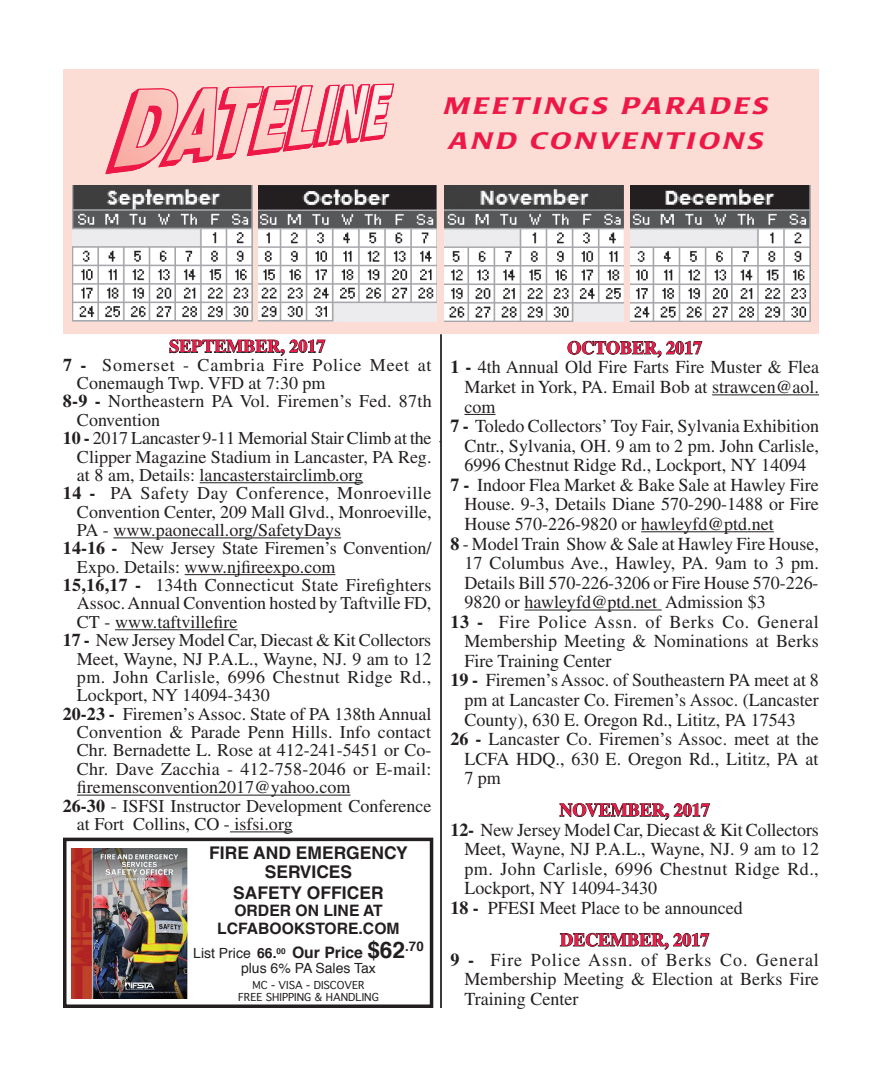
<style>
.page{position:relative;width:882px;height:1071px;background:#fff}
.page>*{position:absolute;margin:0;border:0;box-sizing:border-box;transform-origin:0 0}
.t1{font:italic 500 23.62px/35px "Poppl Laudatio";letter-spacing:.12em;color:#ed1846;scale:1.25 1}
.t2{font:18.38px "Times LT Std";color:#231f20}
.t3{font:700 18.38px "Times LT Std";color:#ed1846}
.t4{font:18.38px "Times LT Std";letter-spacing:.025em;color:#231f20}
.t5{font:18.38px "Times LT Std";letter-spacing:.04em;color:#231f20}
.t6{font:18.38px "Times LT Std";letter-spacing:.05em;color:#231f20}
.t7{font:18.03px "Times LT Std";color:#231f20}
.t8{font:18.03px "Times LT Std";letter-spacing:.025em;color:#231f20}
.t9{font:18.03px "Times LT Std";letter-spacing:.03em;color:#231f20}
.t10{font:18.03px "Times LT Std";letter-spacing:.045em;color:#231f20}
.t11{font:700 18.03px "Times LT Std";color:#ed1846}
.t12{font:700 17.5px/19.2px "Helvetica LT Std";color:#231f20}
.t13{font:700 15.75px/17.5px "Helvetica LT Std";color:#231f20}
.t14{font:14px/14.9px "Helvetica";color:#231f20;text-align:center}
.t15{font:10.5px/12.2px "Geneva";color:#231f20;text-align:center}
.s1{font-weight:700}
.s2{font-weight:700;font-size:15.75px}
.s3{font-weight:700;font-size:22.75px}
</style>
<div class="page">
<div style="left:63px;top:70px;width:756px;height:264px;background:#fcddd6"></div>
<svg style="left:105px;top:84px;width:289px;height:90px"></svg>
<hr style="left:200px;top:482px;width:163px;height:1px;background:#231f20">
<hr style="left:113px;top:537px;width:228px;height:1px;background:#231f20">
<hr style="left:185px;top:574px;width:150px;height:1px;background:#231f20">
<hr style="left:115px;top:629px;width:123px;height:1px;background:#231f20">
<hr style="left:77px;top:795px;width:273px;height:1px;background:#231f20">
<hr style="left:230px;top:831px;width:63px;height:1px;background:#231f20">
<svg style="left:169px;top:339px;width:157px;height:18px"></svg>
<hr style="left:712px;top:394px;width:107px;height:1px;background:#231f20">
<hr style="left:464px;top:414px;width:31px;height:1px;background:#231f20">
<hr style="left:641px;top:531px;width:133px;height:1px;background:#231f20">
<hr style="left:525px;top:610px;width:137px;height:1px;background:#231f20">
<svg style="left:567px;top:340px;width:136px;height:18px"></svg>
<svg style="left:559px;top:803px;width:151px;height:18px"></svg>
<svg style="left:559px;top:932px;width:151px;height:18px"></svg>
<hr style="left:440px;top:334px;width:2px;height:674px;background:#231f20">
<img style="left:73px;top:186px;width:179px;height:135px">
<img style="left:259px;top:186px;width:178px;height:135px">
<img style="left:445px;top:186px;width:178px;height:135px">
<img style="left:630px;top:186px;width:180px;height:135px">
<div style="left:63px;top:838px;width:370px;height:170px;border:4px solid #231f20"></div>
<img style="left:72px;top:849px;width:116px;height:149px">
<p class="t1" style="left:443px;top:89px;width:261px">MEETINGS PARADES<br>AND</p>
<p class="t1" style="left:530px;top:124px;width:188px">CONVENTIONS</p>
<p class="t11" style="left:169px;top:335px;width:158px">SEPTEMBER, 2017</p>
<p class="t10" style="left:63px;top:355px;width:370px"><span class="s1">7 -</span> Somerset - Cambria Fire Police Meet at</p>
<p class="t7" style="left:77px;top:373px;width:250px">Conemaugh Twp. VFD at 7:30 pm</p>
<p class="t7" style="left:63px;top:391px;width:370px"><span class="s1">8-9 -</span> Northeastern PA Vol. Firemen’s Fed. 87th</p>
<p class="t7" style="left:77px;top:410px;width:85px">Convention</p>
<p class="t7" style="left:63px;top:428px;width:370px"><span class="s1">10 -</span> 2017 Lancaster 9-11 Memorial Stair Climb at the</p>
<p class="t7" style="left:77px;top:446px;width:356px">Clipper Magazine Stadium in Lancaster, PA Reg.</p>
<p class="t7" style="left:77px;top:465px;width:288px">at 8 am, Details: lancasterstairclimb.org</p>
<p class="t9" style="left:63px;top:483px;width:370px"><span class="s1">14 -</span> PA Safety Day Conference, Monroeville</p>
<p class="t7" style="left:77px;top:501px;width:356px">Convention Center, 209 Mall Glvd., Monroeville,</p>
<p class="t7" style="left:77px;top:520px;width:266px">PA - www.paonecall.org/SafetyDays</p>
<p class="t7" style="left:63px;top:538px;width:370px"><span class="s1">14-16 -</span> New Jersey State Firemen’s Convention/</p>
<p class="t7" style="left:77px;top:557px;width:260px">Expo. Details: www.njfireexpo.com</p>
<p class="t7" style="left:63px;top:575px;width:370px"><span class="s1">15,16,17 -</span> 134th Connecticut State Firefighters</p>
<p class="t7" style="left:77px;top:593px;width:356px">Assoc. Annual Convention hosted by Taftville FD,</p>
<p class="t7" style="left:77px;top:612px;width:162px">CT - www.taftvillefire</p>
<p class="t7" style="left:63px;top:630px;width:370px"><span class="s1">17 -</span> New Jersey Model Car, Diecast &amp; Kit Collectors</p>
<p class="t7" style="left:77px;top:648px;width:356px">Meet, Wayne, NJ P.A.L., Wayne, NJ. 9 am to 12</p>
<p class="t8" style="left:77px;top:667px;width:356px">pm. John Carlisle, 6996 Chestnut Ridge Rd.,</p>
<p class="t7" style="left:77px;top:685px;width:194px">Lockport, NY 14094-3430</p>
<p class="t7" style="left:63px;top:703px;width:370px"><span class="s1">20-23 -</span> Firemen’s Assoc. State of PA 138th Annual</p>
<p class="t7" style="left:77px;top:722px;width:356px">Convention &amp; Parade Penn Hills. Info contact</p>
<p class="t7" style="left:77px;top:740px;width:356px">Chr. Bernadette L. Rose at 412-241-5451 or Co-</p>
<p class="t7" style="left:77px;top:759px;width:356px">Chr. Dave Zacchia - 412-758-2046 or E-mail:</p>
<p class="t7" style="left:77px;top:777px;width:275px">firemensconvention2017@yahoo.com</p>
<p class="t7" style="left:63px;top:795px;width:370px"><span class="s1">26-30</span> - ISFSI Instructor Development Conference</p>
<p class="t7" style="left:77px;top:814px;width:217px">at Fort Collins, CO - isfsi.org</p>
<p class="t12" style="left:209px;top:842px;width:21px">FIRE</p>
<p class="t12" style="left:265px;top:842px;width:145px;text-indent:-12px">AND EMERGENCY<br>SER</p>
<p class="t12" style="left:233px;top:861px;width:120px;line-height:21px;text-indent:67px">VICES<br>SAFETY OFFICER</p>
<p class="t13" style="left:234px;top:902px;width:13px">ORDER</p>
<p class="t13" style="left:217px;top:902px;width:167px;text-indent:78px">ON LINE AT<br>LC FABOO KSTORE</p>
<p class="t13" style="left:359px;top:919px;width:43px">.COM</p>
<p class="t14" style="left:193px;top:946px;width:232px">List Price <span class="s1">66.</span><sup>00</sup> <span class="s2">Our Price</span> <span class="s3">$62</span><sup>.70 </sup>plus 6% PA Sales Tax</p>
<p class="t15" style="left:238px;top:979px;width:142px">MC - VISA - DISCOVER<br>FREE SHIPPING &amp; HANDLING</p>
<p class="t3" style="left:567px;top:337px;width:136px">OCTOBER, 2017</p>
<p class="t2" style="left:450px;top:357px;width:370px"><span class="s1">1 -</span> 4th Annual Old Fire Farts Fire Muster &amp; Flea</p>
<p class="t2" style="left:464px;top:377px;width:356px">Market in York, PA. Email Bob at strawcen@aol.</p>
<p class="t2" style="left:464px;top:396px;width:33px">com</p>
<p class="t2" style="left:450px;top:416px;width:370px"><span class="s1">7 -</span> Toledo Collectors’ Toy Fair, Sylvania Exhibition</p>
<p class="t2" style="left:464px;top:435px;width:356px">Cntr., Sylvania, OH. 9 am to 2 pm. John Carlisle,</p>
<p class="t2" style="left:464px;top:455px;width:343px">6996 Chestnut Ridge Rd., Lockport, NY 14094</p>
<p class="t2" style="left:450px;top:474px;width:370px"><span class="s1">7 -</span> Indoor Flea Market &amp; Bake Sale at Hawley Fire</p>
<p class="t2" style="left:464px;top:494px;width:356px">House. 9-3, Details Diane 570-290-1488 or Fire</p>
<p class="t2" style="left:464px;top:513px;width:311px">House 570-226-9820 or hawleyfd@ptd.net</p>
<p class="t2" style="left:450px;top:533px;width:370px"><span class="s1">8</span> - Model Train Show &amp; Sale at Hawley Fire House,</p>
<p class="t2" style="left:464px;top:553px;width:356px">17 Columbus Ave., Hawley, PA. 9am to 3 pm.</p>
<p class="t2" style="left:464px;top:572px;width:356px">Details Bill 570-226-3206 or Fire House 570-226-</p>
<p class="t2" style="left:464px;top:592px;width:303px">9820 or hawleyfd@ptd.net Admission $3</p>
<p class="t5" style="left:450px;top:611px;width:370px"><span class="s1">13 -</span> Fire Police Assn. of Berks Co. General</p>
<p class="t2" style="left:464px;top:631px;width:356px">Membership Meeting &amp; Nominations at Berks</p>
<p class="t2" style="left:464px;top:650px;width:149px">Fire Training Center</p>
<p class="t2" style="left:450px;top:670px;width:370px"><span class="s1">19 -</span> Firemen’s Assoc. of Southeastern PA meet at 8</p>
<p class="t2" style="left:464px;top:689px;width:356px">pm at Lancaster Co. Firemen’s Assoc. (Lancaster</p>
<p class="t2" style="left:464px;top:709px;width:333px">County), 630 E. Oregon Rd., Lititz, PA 17543</p>
<p class="t2" style="left:450px;top:729px;width:370px"><span class="s1">26 -</span> Lancaster Co. Firemen’s Assoc. meet at the</p>
<p class="t2" style="left:464px;top:748px;width:356px">LCFA HDQ., 630 E. Oregon Rd., Lititz, PA at</p>
<p class="t2" style="left:464px;top:768px;width:38px">7 pm</p>
<p class="t3" style="left:560px;top:799px;width:152px">NOVEMBER, 2017</p>
<p class="t2" style="left:450px;top:819px;width:370px"><span class="s1">12-</span> New Jersey Model Car, Diecast &amp; Kit Collectors</p>
<p class="t2" style="left:464px;top:839px;width:356px">Meet, Wayne, NJ P.A.L., Wayne, NJ. 9 am to 12</p>
<p class="t4" style="left:464px;top:858px;width:356px">pm. John Carlisle, 6996 Chestnut Ridge Rd.,</p>
<p class="t2" style="left:464px;top:878px;width:194px">Lockport, NY 14094-3430</p>
<p class="t2" style="left:450px;top:898px;width:294px"><span class="s1">18 -</span> PFESI Meet Place to be announced</p>
<p class="t3" style="left:560px;top:929px;width:151px">DECEMBER, 2017</p>
<p class="t6" style="left:450px;top:949px;width:370px"><span class="s1">9 -</span> Fire Police Assn. of Berks Co. General</p>
<p class="t2" style="left:464px;top:969px;width:356px">Membership Meeting &amp; Election at Berks Fire</p>
<p class="t2" style="left:464px;top:988px;width:116px">Training Center</p>
</div>
